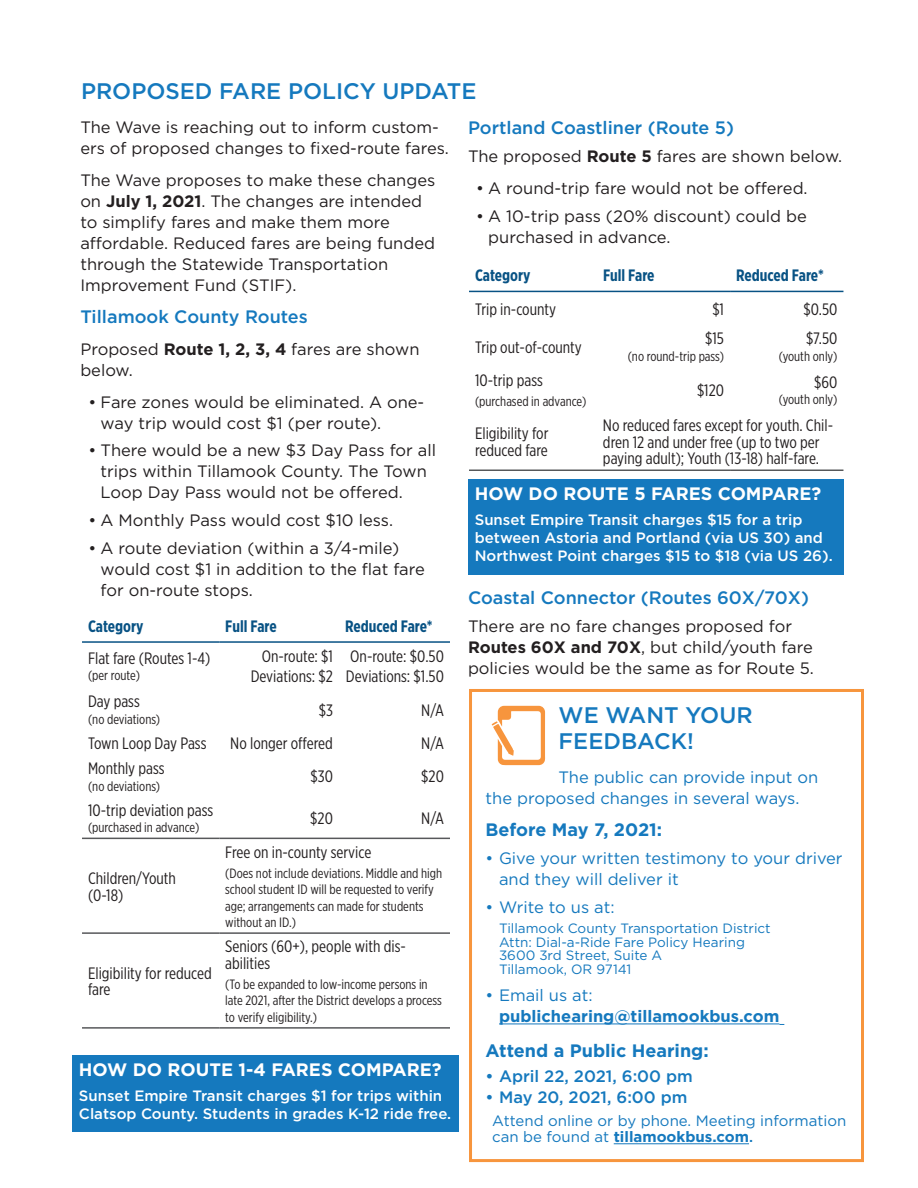
<style>
.page{position:relative;width:918px;height:1188px;background:#fff}
.page>*{position:absolute;margin:0;border:0;box-sizing:border-box;transform-origin:0 0}
.NNI_02{font:500 22.5px/25.5px "Gotham";color:#1579be}
.NNI_03{font:500 18px "Gotham";color:#1579be}
.NNI_S-bar_Head{font:700 18px "Gotham";color:#fff}
.NNI_S-bar_Text{font:700 18px "Gotham";color:#1579be}
.NNI_Main_Body{font:500 18px "Gotham";color:#1579be}
.NNI_Main_Body-2{font:16.5px/21px "Gotham";color:#231f20}
.NNI_Tbl_Text{font:16.5px/16.5px "Gotham X Narrow";color:#231f20}
.NNI_Main_Body-3{font:16.5px/21px "Gotham";color:#1579be}
.NNI_Tbl_Text-2{font:700 16.5px "Gotham X Narrow";color:#085284}
.t1{font:700 16.5px/21px "Gotham";color:#1579be}
.t2{font:500 16.5px "Gotham";color:#1579be}
.NNI_S-bar_Head-2{font:500 15px/18px "Gotham";color:#fff}
.NNI_S-bar_Text-2{font:15px/16.5px "Gotham";color:#1579be}
.NNI_Tbl_Text-3{font:13.5px/16.5px "Gotham X Narrow";color:#231f20}
.NNI_S-bar_Text-3{font:13.5px/13.5px "Gotham";color:#1579be}
.s1{font-weight:700}
.s2{font-weight:400}
.s3{font-weight:500}
</style>
<div class="page">
<hr style="left:82px;top:641px;width:137px;height:2px;background:#085284">
<hr style="left:219px;top:641px;width:120px;height:2px;background:#085284">
<hr style="left:339px;top:641px;width:111px;height:2px;background:#085284">
<hr style="left:82px;top:838px;width:137px;height:1px;background:#57585a">
<hr style="left:219px;top:838px;width:120px;height:1px;background:#57585a">
<hr style="left:339px;top:838px;width:111px;height:1px;background:#57585a">
<hr style="left:82px;top:932px;width:137px;height:2px;background:#57585a">
<hr style="left:219px;top:932px;width:120px;height:2px;background:#57585a">
<hr style="left:339px;top:932px;width:111px;height:2px;background:#57585a">
<hr style="left:82px;top:1027px;width:137px;height:2px;background:#57585a">
<hr style="left:219px;top:1027px;width:120px;height:2px;background:#57585a">
<hr style="left:339px;top:1027px;width:111px;height:2px;background:#57585a">
<hr style="left:469px;top:291px;width:128px;height:1px;background:#085284">
<hr style="left:597px;top:291px;width:133px;height:1px;background:#085284">
<hr style="left:730px;top:291px;width:113px;height:1px;background:#085284">
<hr style="left:469px;top:470px;width:128px;height:1px;background:#57585a">
<hr style="left:597px;top:470px;width:133px;height:1px;background:#57585a">
<hr style="left:730px;top:470px;width:113px;height:1px;background:#57585a">
<hr style="left:499px;top:1024px;width:280px;height:1px;background:#1579be">
<hr style="left:614px;top:1143px;width:135px;height:1px;background:#1579be">
<div style="left:469px;top:689px;width:395px;height:473px;border:3px solid #f7953d"></div>
<svg style="left:491px;top:706px;width:54px;height:59px"></svg>
<div style="left:468px;top:479px;width:375px;height:96px;background:#1579be"></div>
<div style="left:72px;top:1055px;width:387px;height:77px;background:#1579be"></div>
<p class="NNI_02" style="left:81px;top:78px;width:397px">PROPOSED FARE POLICY UPDATE</p>
<p class="NNI_03" style="left:468px;top:116px;width:268px">Portland Coastliner (Route 5)</p>
<p class="NNI_Main_Body-2" style="left:468px;top:145px;width:376px">The proposed <span class="s1">Route 5</span> fares are shown below.</p>
<p class="NNI_Main_Body-2" style="left:476px;top:177px;width:333px">• A round-trip fare would not be offered.</p>
<p class="NNI_Main_Body-2" style="left:488px;top:205px;width:320px;text-indent:-12px">• A 10-trip pass (20% discount) could be purchased in advance.</p>
<p class="NNI_Main_Body-2" style="left:80px;top:117px;width:370px">The Wave is reaching out to inform custom&shy;ers of proposed changes to fixed-route fares.</p>
<p class="NNI_Main_Body-2" style="left:80px;top:170px;width:356px">The Wave proposes to make these changes on <span class="s1">July 1, 2021</span>. The changes are intended to simplify fares and make them more affordable. Reduced fares are being funded through the Statewide Transportation Improvement Fund (STIF).</p>
<p class="NNI_Main_Body" style="left:80px;top:305px;width:229px">Tillamook County Routes</p>
<p class="NNI_Main_Body-2" style="left:80px;top:338px;width:341px">Proposed <span class="s1">Route 1, 2, 3, 4</span> fares are shown below.</p>
<p class="NNI_Main_Body-2" style="left:101px;top:391px;width:325px;text-indent:-12px">• Fare zones would be eliminated. A one&shy;way trip would cost $1 (per route).</p>
<p class="NNI_Main_Body-2" style="left:101px;top:440px;width:337px;text-indent:-12px">• There would be a new $3 Day Pass for all trips within Tillamook County. The Town<br>Loop Day Pass would not be offered.</p>
<p class="NNI_Main_Body-2" style="left:89px;top:510px;width:306px">• A Monthly Pass would cost $10 less.</p>
<p class="NNI_Main_Body-2" style="left:101px;top:537px;width:326px;text-indent:-12px">• A route deviation (within a 3/4-mile) would cost $1 in addition to the flat fare for on-route stops.</p>
<p class="NNI_Tbl_Text-2" style="left:88px;top:616px;width:57px">Category</p>
<p class="NNI_Tbl_Text-2" style="left:225px;top:616px;width:53px">Full Fare</p>
<p class="NNI_Tbl_Text-2" style="left:345px;top:616px;width:89px">Reduced Fare*</p>
<p class="NNI_Tbl_Text" style="left:88px;top:649px;width:124px">Flat fare (Routes 1-4)</p>
<p class="NNI_Tbl_Text-3" style="left:88px;top:667px;width:54px">(per route)</p>
<p class="NNI_Tbl_Text-2" style="left:475px;top:265px;width:57px">Category</p>
<p class="NNI_Tbl_Text-2" style="left:603px;top:265px;width:53px">Full Fare</p>
<p class="NNI_Tbl_Text-2" style="left:736px;top:265px;width:89px">Reduced Fare*</p>
<p class="NNI_Tbl_Text" style="left:475px;top:301px;width:83px">Trip in-county</p>
<p class="NNI_Tbl_Text" style="left:712px;top:301px;width:13px">$1</p>
<p class="NNI_Tbl_Text" style="left:803px;top:301px;width:36px">$0.50</p>
<p class="NNI_Tbl_Text" style="left:475px;top:338px;width:108px">Trip out-of-county</p>
<p class="NNI_Tbl_Text" style="left:705px;top:330px;width:20px">$15</p>
<p class="NNI_Tbl_Text-3" style="left:628px;top:348px;width:98px">(no round-trip pass)</p>
<p class="NNI_Tbl_Text" style="left:806px;top:330px;width:33px">$7.50</p>
<p class="NNI_Tbl_Text-3" style="left:779px;top:348px;width:60px">(youth only)</p>
<p class="NNI_Tbl_Text" style="left:475px;top:372px;width:69px">10-trip pass</p>
<p class="NNI_Tbl_Text-3" style="left:475px;top:393px;width:113px">(purchased in advance)</p>
<p class="NNI_Tbl_Text" style="left:814px;top:373px;width:25px">$60</p>
<p class="NNI_Tbl_Text-3" style="left:779px;top:391px;width:60px">(youth only)</p>
<p class="NNI_Tbl_Text" style="left:697px;top:382px;width:29px">$120</p>
<p class="NNI_Tbl_Text" style="left:475px;top:425px;width:75px">Eligibility for reduced fare</p>
<p class="NNI_Tbl_Text" style="left:603px;top:417px;width:232px">No reduced fares except for youth. Chil&shy;dren 12 and under free (up to two per paying adult); Youth (13-18) half-fare.</p>
<p class="NNI_S-bar_Head" style="left:475px;top:482px;width:348px">HOW DO ROUTE 5 FARES COMPARE?</p>
<p class="NNI_S-bar_Head-2" style="left:475px;top:511px;width:359px">Sunset Empire Transit charges $15 for a trip between Astoria and Portland (via US 30) and<br>Northwest Point charges $15 to $18 (via US 26).</p>
<p class="NNI_03" style="left:468px;top:586px;width:342px">Coastal Connector (Routes 60X/70X)</p>
<p class="NNI_Main_Body-2" style="left:468px;top:615px;width:348px">There are no fare changes proposed for<br><span class="s1">Routes 60X and 70X</span>, but child/youth fare policies would be the same as for Route 5.</p>
<p class="NNI_Tbl_Text" style="left:262px;top:648px;width:73px">On-route: $1</p>
<p class="NNI_Tbl_Text" style="left:251px;top:668px;width:84px">Deviations: $2</p>
<p class="NNI_Tbl_Text" style="left:350px;top:648px;width:95px">On-route: $0.50</p>
<p class="NNI_Tbl_Text" style="left:346px;top:668px;width:100px">Deviations: $1.50</p>
<p class="NNI_Tbl_Text" style="left:88px;top:693px;width:53px">Day pass</p>
<p class="NNI_Tbl_Text-3" style="left:88px;top:711px;width:74px">(no deviations)</p>
<p class="NNI_Tbl_Text" style="left:319px;top:701px;width:16px">$3</p>
<p class="NNI_Tbl_Text" style="left:421px;top:701px;width:24px">N/A</p>
<p class="NNI_Tbl_Text" style="left:88px;top:735px;width:120px">Town Loop Day Pass</p>
<p class="NNI_Tbl_Text" style="left:230px;top:735px;width:104px">No longer offered</p>
<p class="NNI_Tbl_Text" style="left:421px;top:735px;width:24px">N/A</p>
<p class="NNI_Tbl_Text" style="left:88px;top:760px;width:78px">Monthly pass</p>
<p class="NNI_Tbl_Text-3" style="left:88px;top:777px;width:74px">(no deviations)</p>
<p class="NNI_Tbl_Text" style="left:310px;top:768px;width:24px">$30</p>
<p class="NNI_Tbl_Text" style="left:421px;top:768px;width:24px">$20</p>
<p class="NNI_Tbl_Text" style="left:88px;top:802px;width:127px">10-trip deviation pass</p>
<p class="NNI_Tbl_Text-3" style="left:88px;top:819px;width:113px">(purchased in advance)</p>
<p class="NNI_Tbl_Text" style="left:88px;top:870px;width:90px">Children/Youth (0-18)</p>
<p class="NNI_Tbl_Text" style="left:88px;top:965px;width:125px">Eligibility for reduced fare</p>
<p class="NNI_Tbl_Text" style="left:310px;top:810px;width:24px">$20</p>
<p class="NNI_Tbl_Text" style="left:421px;top:810px;width:24px">N/A</p>
<p class="NNI_Tbl_Text" style="left:225px;top:843px;width:148px">Free on in-county service</p>
<p class="NNI_Tbl_Text-3" style="left:225px;top:864px;width:218px">(Does not include deviations. Middle and high school student ID will be requested to verify age; arrangements can made for students without an ID.)</p>
<p class="NNI_Tbl_Text" style="left:225px;top:938px;width:182px">Seniors (60+), people with dis&shy;abilities</p>
<p class="NNI_Tbl_Text-3" style="left:225px;top:976px;width:218px">(To be expanded to low-income persons in late 2021, after the District develops a process to verify eligibility.)</p>
<p class="NNI_S-bar_Head" style="left:79px;top:1057px;width:364px">HOW DO ROUTE 1-4 FARES COMPARE?</p>
<p class="NNI_S-bar_Head-2" style="left:79px;top:1086px;width:374px">Sunset Empire Transit charges $1 for trips within<br>Clatsop County. Students in grades K-12 ride free.</p>
<p class="NNI_02" style="left:559px;top:702px;width:196px">WE WANT YOUR<br>FEEDBACK!</p>
<p class="NNI_Main_Body-3" style="left:486px;top:767px;width:334px;text-indent:73px">The public can provide input on the proposed changes in several ways.</p>
<p class="NNI_S-bar_Text" style="left:486px;top:818px;width:178px">Before May 7, 2021:</p>
<p class="NNI_Main_Body-3" style="left:499px;top:847px;width:345px;text-indent:-14px">• Give your written testimony to your driver and they will deliver it</p>
<p class="NNI_Main_Body-3" style="left:486px;top:896px;width:131px">• Write to us at:</p>
<p class="NNI_S-bar_Text-3" style="left:499px;top:921px;width:273px">Tillamook County Transportation District<br>Attn: Dial-a-Ride Fare Policy Hearing<br>3600 3rd Street, Suite A<br>Tillamook, OR 97141</p>
<p class="t1" style="left:499px;top:985px;width:282px;text-indent:-14px"><span class="s2">• Email us at: </span>publichearing@tillamookbus.com</p>
<p class="NNI_S-bar_Text" style="left:486px;top:1038px;width:225px">Attend a Public Hearing:</p>
<p class="t2" style="left:486px;top:1065px;width:209px">• April 22, 2021, 6:00 pm</p>
<p class="t2" style="left:486px;top:1086px;width:204px">• May 20, 2021, 6:00 pm</p>
<p class="NNI_S-bar_Text-2" style="left:492px;top:1112px;width:356px">Attend online or by phone. Meeting information can be found at <span class="s1">tillamookbus.com</span><span class="s3">.</span></p>
</div>
